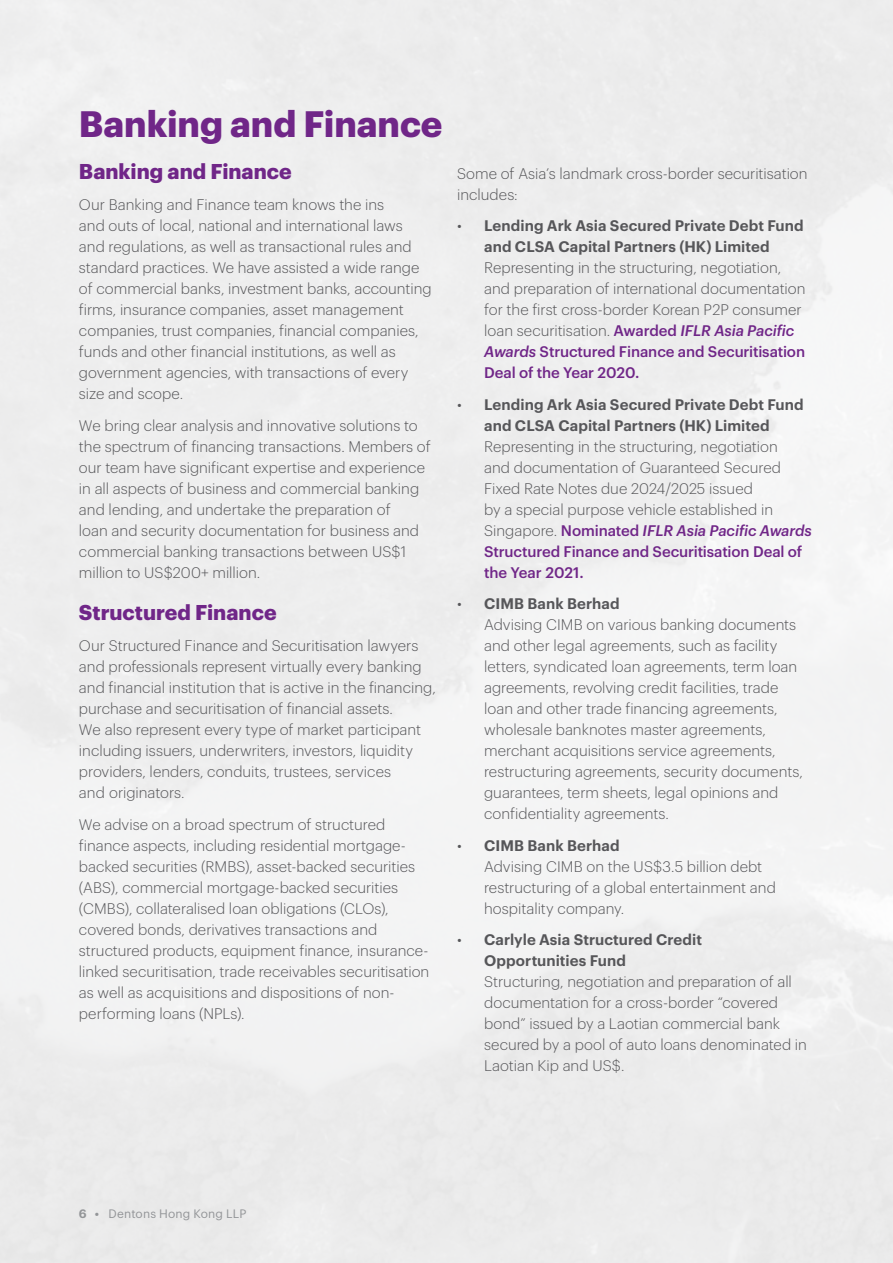
<style>
.page{position:relative;width:893px;height:1263px;background:#fff}
.page>*{position:absolute;margin:0;border:0;box-sizing:border-box;transform-origin:0 0}
.t1{font:700 36px "Dentons Sans";color:#702688}
.t2{font:700 21px "Dentons Sans";color:#702688}
.t3{font:300 15px/21px "Dentons Sans";color:#565659}
.t4{font:600 15px/21px "Dentons Sans";letter-spacing:.005em;color:#565659;text-align:center}
.t5{font:12px "Dentons Sans";letter-spacing:.01em;color:#939598}
.s1{font-weight:300}
.s2{font-weight:500;color:#702688}
.s3{font-weight:500;font-style:italic;color:#702688}
.s4{font-weight:600}
</style>
<div class="page">
<h1 class="t1" style="left:79px;top:96px;width:365px">Banking and Finance</h1>
<h2 class="t2" style="left:79px;top:155px;width:214px">Banking and Finance</h2>
<p class="t3" style="left:79px;top:193px;width:354px">Our Banking and Finance team knows the ins<br>and outs of local, national and international laws and regulations, as well as transactional rules and standard practices. We have assisted a wide range of commercial banks, investment banks, accounting firms, insurance companies, asset management companies, trust companies, financial companies, funds and other financial institutions, as well as government agencies, with transactions of every size and scope.</p>
<p class="t3" style="left:79px;top:413px;width:353px">We bring clear analysis and innovative solutions to the spectrum of financing transactions. Members of our team have significant expertise and experience in all aspects of business and commercial banking and lending, and undertake the preparation of<br>loan and security documentation for business and commercial banking transactions between US$1 million to US$200+ million.</p>
<h2 class="t2" style="left:79px;top:596px;width:199px">Structured Finance</h2>
<p class="t3" style="left:79px;top:634px;width:358px">Our Structured Finance and Securitisation lawyers and professionals represent virtually every banking and financial institution that is active in the financing, purchase and securitisation of financial assets.<br>We also represent every type of market participant including issuers, underwriters, investors, liquidity providers, lenders, conduits, trustees, services<br>and originators.</p>
<p class="t3" style="left:79px;top:812px;width:352px">We advise on a broad spectrum of structured finance aspects, including residential mortgage&shy;backed securities (RMBS), asset-backed securities (ABS), commercial mortgage-backed securities (CMBS), collateralised loan obligations (CLOs), covered bonds, derivatives transactions and structured products, equipment finance, insurance&shy;linked securitisation, trade receivables securitisation as well as acquisitions and dispositions of non&shy;performing loans (NPLs).</p>
<p class="t3" style="left:457px;top:161px;width:352px">Some of Asia’s landmark cross-border securitisation includes:</p>
<p class="t4" style="left:457px;top:214px;width:348px"><span class="s1">•</span> Lending Ark Asia Secured Private Debt Fund and CLSA Capital Partners (HK) Limited</p>
<p class="t3" style="left:484px;top:256px;width:323px">Representing in the structuring, negotiation, and preparation of international documentation for the first cross-border Korean P2P consumer loan securitisation. <span class="s2">Awarded</span> <span class="s3">IFLR Asia Pacific Awards</span> <span class="s2">Structured Finance and Securitisation Deal of the Year 2020.</span></p>
<p class="t4" style="left:457px;top:392px;width:348px"><span class="s1">•</span> Lending Ark Asia Secured Private Debt Fund and CLSA Capital Partners (HK) Limited</p>
<p class="t3" style="left:484px;top:434px;width:329px">Representing in the structuring, negotiation<br>and documentation of Guaranteed Secured Fixed Rate Notes due 2024/2025 issued<br>by a special purpose vehicle established in Singapore. <span class="s2">Nominated</span> <span class="s3">IFLR Asia Pacific Awards </span><span class="s2">Structured Finance and Securitisation Deal of the Year 2021.</span></p>
<p class="t3" style="left:484px;top:592px;width:320px;text-indent:-27px">• <span class="s4">CIMB Bank Berhad<br></span>Advising CIMB on various banking documents and other legal agreements, such as facility letters, syndicated loan agreements, term loan agreements, revolving credit facilities, trade loan and other trade financing agreements, wholesale banknotes master agreements, merchant acquisitions service agreements, restructuring agreements, security documents, guarantees, term sheets, legal opinions and confidentiality agreements.</p>
<p class="t3" style="left:484px;top:833px;width:293px;text-indent:-27px">• <span class="s4">CIMB Bank Berhad<br></span>Advising CIMB on the US$3.5 billion debt restructuring of a global entertainment and hospitality company.</p>
<p class="t4" style="left:484px;top:928px;width:219px;text-align:left;text-indent:-27px"><span class="s1">•</span> Carlyle Asia Structured Credit<br>Opportunities Fund</p>
<p class="t3" style="left:484px;top:970px;width:324px">Structuring, negotiation and preparation of all documentation for a cross-border “covered bond” issued by a Laotian commercial bank secured by a pool of auto loans denominated in Laotian Kip and US$.</p>
<p class="t5" style="left:79px;top:1205px;width:169px"><span class="s4">6 •</span> Dentons Hong Kong LLP</p>
</div>
